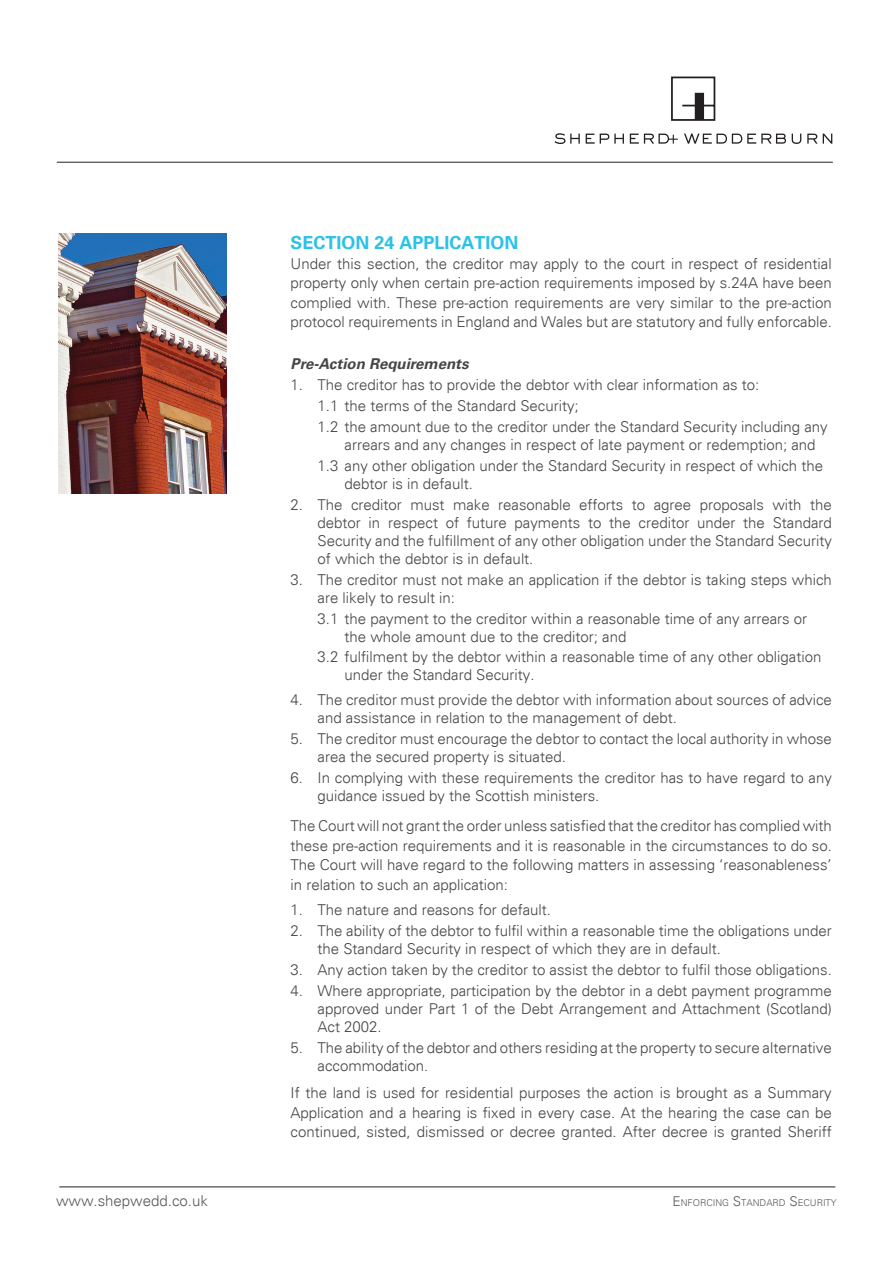
<style>
.page{position:relative;width:893px;height:1263px;background:#fff}
.page>*{position:absolute;margin:0;border:0;box-sizing:border-box;transform-origin:0 0}
.t1{font:700 18px "Univers";color:#2cc2e7}
.t2{font:300 15px/18px "Univers";color:#454647}
.t3{font:italic 700 15px "Univers 65";color:#454647}
.t4{font:300 15px "Univers";color:#57585a}
.t5{font:300 9.45px "Univers";color:#57585a}
.s1{font-size:13.5px}
</style>
<div class="page">
<hr style="left:57px;top:162px;width:776px;height:1px;background:#231f20">
<hr style="left:59px;top:1186px;width:776px;height:1px;background:#231f20">
<svg style="left:671px;top:77px;width:45px;height:44px"></svg>
<svg style="left:555px;top:133px;width:25px;height:11px"></svg>
<svg style="left:586px;top:134px;width:38px;height:10px"></svg>
<svg style="left:630px;top:134px;width:48px;height:10px"></svg>
<svg style="left:684px;top:134px;width:102px;height:10px"></svg>
<svg style="left:792px;top:134px;width:9px;height:10px"></svg>
<svg style="left:807px;top:134px;width:25px;height:10px"></svg>
<img style="left:58px;top:234px;width:168px;height:260px">
<p class="t1" style="left:291px;top:232px;width:230px">SECTION 24 APPLICATION</p>
<p class="t2" style="left:291px;top:254px;width:543px;line-height:19.5px;text-align:justify">Under this section, the creditor may apply to the court in respect of residential property only when certain pre-action requirements imposed by s.24A have been complied with. These pre-action requirements are very similar to the pre-action protocol requirements in England and Wales but are statutory and fully enforcable.</p>
<p class="t3" style="left:291px;top:355px;width:179px">Pre-Action Requirements</p>
<p class="t2" style="left:318px;top:375px;width:512px;line-height:21px;text-indent:-27px">1. The creditor has to provide the debtor with clear information as to:<br>1.1 the terms of the Standard Security;<br>1.2 the amount due to the creditor under the Standard Security including any</p>
<p class="t2" style="left:318px;top:435px;width:507px;line-height:21px;text-indent:27px">arrears and any changes in respect of late payment or redemption; and<br>1.3 any other obligation under the Standard Security in respect of which the</p>
<p class="t2" style="left:345px;top:475px;width:130px">debtor is in default.</p>
<p class="t2" style="left:318px;top:496px;width:516px;text-align:justify;text-indent:-27px">2. The creditor must make reasonable efforts to agree proposals with the debtor in respect of future payments to the creditor under the Standard Security and the fulfillment of any other obligation under the Standard Security of which the debtor is in default.</p>
<p class="t2" style="left:318px;top:571px;width:516px;text-indent:-27px">3. The creditor must not make an application if the debtor is taking steps which are likely to result in:</p>
<p class="t2" style="left:345px;top:610px;width:464px;text-indent:-27px">3.1 the payment to the creditor within a reasonable time of any arrears or the whole amount due to the creditor; and</p>
<p class="t2" style="left:345px;top:648px;width:478px;text-indent:-27px">3.2 fulfilment by the debtor within a reasonable time of any other obligation under the Standard Security.</p>
<p class="t2" style="left:318px;top:691px;width:516px;text-indent:-27px">4. The creditor must provide the debtor with information about sources of advice and assistance in relation to the management of debt.</p>
<p class="t2" style="left:318px;top:730px;width:516px;text-indent:-27px">5. The creditor must encourage the debtor to contact the local authority in whose area the secured property is situated.</p>
<p class="t2" style="left:318px;top:769px;width:516px;text-indent:-27px">6. In complying with these requirements the creditor has to have regard to any guidance issued by the Scottish ministers.</p>
<p class="t2" style="left:291px;top:816px;width:543px;line-height:19.5px;text-align:justify">The Court will not grant the order unless satisfied that the creditor has complied with these pre-action requirements and it is reasonable in the circumstances to do so.<br>The Court will have regard to the following matters in assessing ‘reasonableness’ in relation to such an application:</p>
<p class="t2" style="left:291px;top:901px;width:262px">1. The nature and reasons for default.</p>
<p class="t2" style="left:318px;top:922px;width:516px;text-indent:-27px">2. The ability of the debtor to fulfil within a reasonable time the obligations under the Standard Security in respect of which they are in default.</p>
<p class="t2" style="left:291px;top:961px;width:543px">3. Any action taken by the creditor to assist the debtor to fulfil those obligations.</p>
<p class="t2" style="left:318px;top:982px;width:516px;text-align:justify;text-indent:-27px">4. Where appropriate, participation by the debtor in a debt payment programme approved under Part 1 of the Debt Arrangement and Attachment (Scotland)<br>Act 2002.</p>
<p class="t2" style="left:318px;top:1039px;width:516px;text-indent:-27px">5. The ability of the debtor and others residing at the property to secure alternative accommodation.</p>
<p class="t2" style="left:291px;top:1083px;width:543px;line-height:19.5px;text-align:justify">If the land is used for residential purposes the action is brought as a Summary Application and a hearing is fixed in every case. At the hearing the case can be continued, sisted, dismissed or decree granted. After decree is granted Sheriff</p>
<p class="t4" style="left:56px;top:1191px;width:153px">www.shepwedd.co.uk</p>
<p class="t5" style="left:673px;top:1196px;width:166px"><span class="s1">E</span>NFORCING <span class="s1">S</span>TANDARD <span class="s1">S</span>ECURITY</p>
</div>
